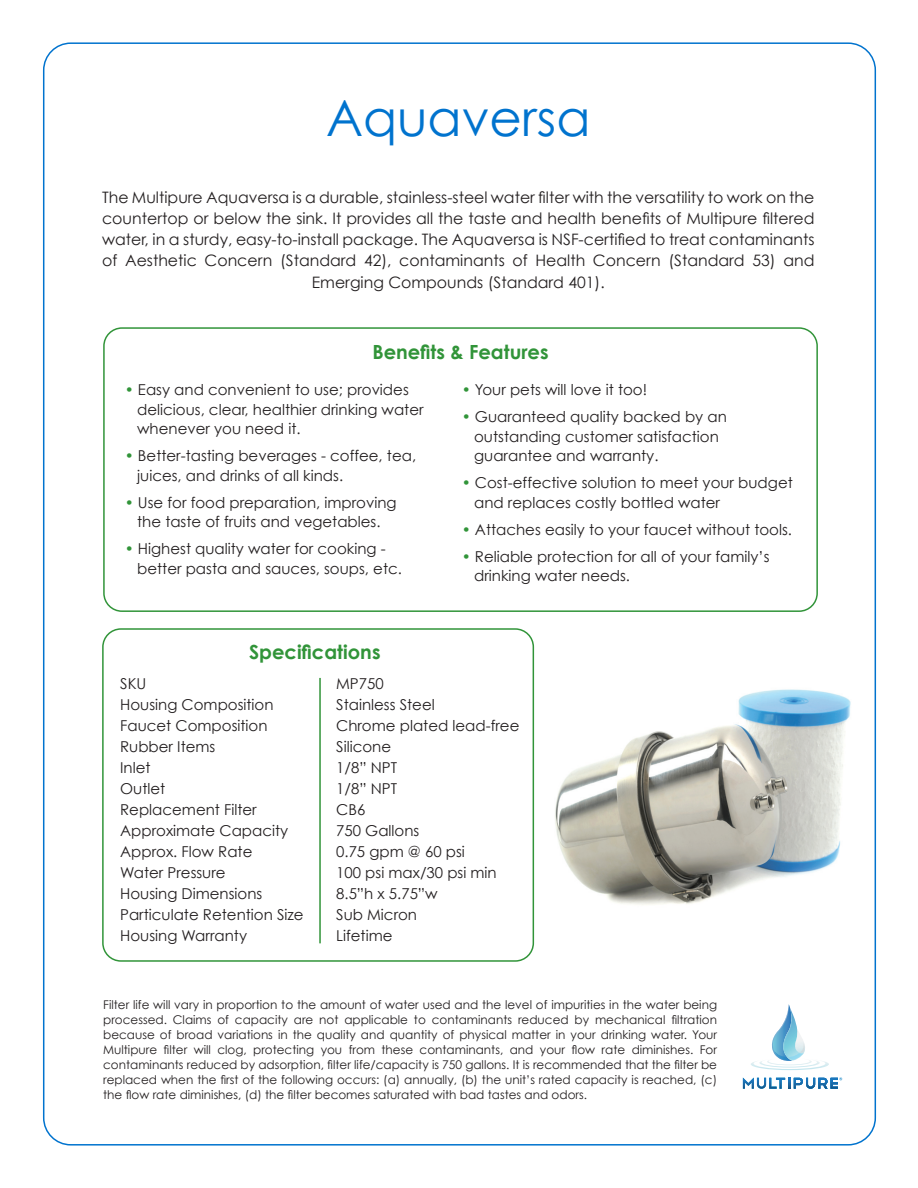
<style>
.page{position:relative;width:918px;height:1188px;background:#fff}
.page>*{position:absolute;margin:0;border:0;box-sizing:border-box;transform-origin:0 0}
.t1{font:49.95px "Century Gothic";color:#0073ce}
.t2{font:700 19.5px "Century Gothic";color:#319439}
.t3{font:15.75px/21px "Century Gothic";color:#231f20;text-align:justify}
.t4{font:15px/19.5px "Century Gothic";color:#231f20}
.t5{font:12px/15px "Century Gothic";color:#231f20;text-align:justify}
.s1{color:#319439}
</style>
<div class="page">
<img style="left:555px;top:689px;width:296px;height:216px">
<div style="left:103px;top:327px;width:715px;height:285px;border:2px solid #319439;border-radius:18px"></div>
<div style="left:102px;top:628px;width:432px;height:334px;border:2px solid #319439;border-radius:18px"></div>
<hr style="left:319px;top:678px;width:2px;height:265px;background:#319439">
<svg style="left:751px;top:1004px;width:78px;height:66px"></svg>
<svg style="left:743px;top:1077px;width:99px;height:12px"></svg>
<p class="t1" style="left:326px;top:88px;width:266px">Aquaversa</p>
<p class="t3" style="left:102px;top:186px;width:714px">The Multipure Aquaversa is a durable, stainless-steel water filter with the versatility to work on the countertop or below the sink. It provides all the taste and health benefits of Multipure filtered water, in a sturdy, easy-to-install package. The Aquaversa is NSF-certified to treat contaminants of Aesthetic Concern (Standard 42), contaminants of Health Concern (Standard 53) and</p>
<p class="t3" style="left:312px;top:272px;width:294px">Emerging Compounds (Standard 401).</p>
<p class="t2" style="left:372px;top:340px;width:178px">Benefits &amp; Features</p>
<p class="t4" style="left:462px;top:380px;width:187px"><span class="s1">•</span> Your pets will love it too!</p>
<p class="t4" style="left:474px;top:407px;width:254px;text-indent:-12px"><span class="s1">•</span> Guaranteed quality backed by an outstanding customer satisfaction guarantee and warranty.</p>
<p class="t4" style="left:474px;top:473px;width:320px;text-indent:-12px"><span class="s1">•</span> Cost-effective solution to meet your budget and replaces costly bottled water</p>
<p class="t4" style="left:462px;top:519px;width:332px"><span class="s1">•</span> Attaches easily to your faucet without tools.</p>
<p class="t4" style="left:474px;top:546px;width:297px;text-indent:-12px"><span class="s1">•</span> Reliable protection for all of your family’s drinking water needs.</p>
<p class="t4" style="left:125px;top:380px;width:286px"><span class="s1">•</span> Easy and convenient to use; provides</p>
<p class="t4" style="left:137px;top:399px;width:288px">delicious, clear, healthier drinking water</p>
<p class="t4" style="left:137px;top:419px;width:165px">whenever you need it.</p>
<p class="t4" style="left:125px;top:446px;width:293px"><span class="s1">•</span> Better-tasting beverages - coffee, tea,</p>
<p class="t4" style="left:137px;top:465px;width:208px">juices, and drinks of all kinds.</p>
<p class="t4" style="left:125px;top:492px;width:273px"><span class="s1">•</span> Use for food preparation, improving</p>
<p class="t4" style="left:137px;top:512px;width:245px">the taste of fruits and vegetables.</p>
<p class="t4" style="left:125px;top:539px;width:263px"><span class="s1">•</span> Highest quality water for cooking -</p>
<p class="t4" style="left:137px;top:558px;width:266px">better pasta and sauces, soups, etc.</p>
<p class="t2" style="left:249px;top:640px;width:133px">Specifications</p>
<p class="t4" style="left:120px;top:674px;width:28px">SKU</p>
<p class="t4" style="left:336px;top:674px;width:49px">MP750</p>
<p class="t4" style="left:120px;top:695px;width:155px">Housing Composition</p>
<p class="t4" style="left:336px;top:695px;width:100px">Stainless Steel</p>
<p class="t4" style="left:120px;top:716px;width:149px">Faucet Composition</p>
<p class="t4" style="left:336px;top:716px;width:185px">Chrome plated lead-free</p>
<p class="t4" style="left:120px;top:737px;width:97px">Rubber Items</p>
<p class="t4" style="left:336px;top:737px;width:56px">Silicone</p>
<p class="t4" style="left:120px;top:758px;width:32px">Inlet</p>
<p class="t4" style="left:336px;top:758px;width:62px">1/8” NPT</p>
<p class="t4" style="left:120px;top:779px;width:47px">Outlet</p>
<p class="t4" style="left:336px;top:779px;width:62px">1/8” NPT</p>
<p class="t4" style="left:120px;top:800px;width:138px">Replacement Filter</p>
<p class="t4" style="left:336px;top:800px;width:31px">CB6</p>
<p class="t4" style="left:120px;top:821px;width:170px">Approximate Capacity</p>
<p class="t4" style="left:336px;top:821px;width:85px">750 Gallons</p>
<p class="t4" style="left:120px;top:842px;width:134px">Approx. Flow Rate</p>
<p class="t4" style="left:336px;top:842px;width:130px">0.75 gpm @ 60 psi</p>
<p class="t4" style="left:120px;top:863px;width:107px">Water Pressure</p>
<p class="t4" style="left:336px;top:863px;width:162px">100 psi max/30 psi min</p>
<p class="t4" style="left:120px;top:884px;width:144px">Housing Dimensions</p>
<p class="t4" style="left:336px;top:884px;width:103px">8.5”h x 5.75”w</p>
<p class="t4" style="left:120px;top:905px;width:185px">Particulate Retention Size</p>
<p class="t4" style="left:336px;top:905px;width:82px">Sub Micron</p>
<p class="t4" style="left:120px;top:926px;width:128px">Housing Warranty</p>
<p class="t4" style="left:336px;top:926px;width:58px">Lifetime</p>
<p class="t5" style="left:103px;top:997px;width:615px">Filter life will vary in proportion to the amount of water used and the level of impurities in the water being processed. Claims of capacity are not applicable to contaminants reduced by mechanical filtration because of broad variations in the quality and quantity of physical matter in your drinking water. Your Multipure filter will clog, protecting you from these contaminants, and your flow rate diminishes. For contaminants reduced by adsorption, filter life/capacity is 750 gallons. It is recommended that the filter be replaced when the first of the following occurs: (a) annually, (b) the unit’s rated capacity is reached, (c) the flow rate diminishes, (d) the filter becomes saturated with bad tastes and odors.</p>
</div>
